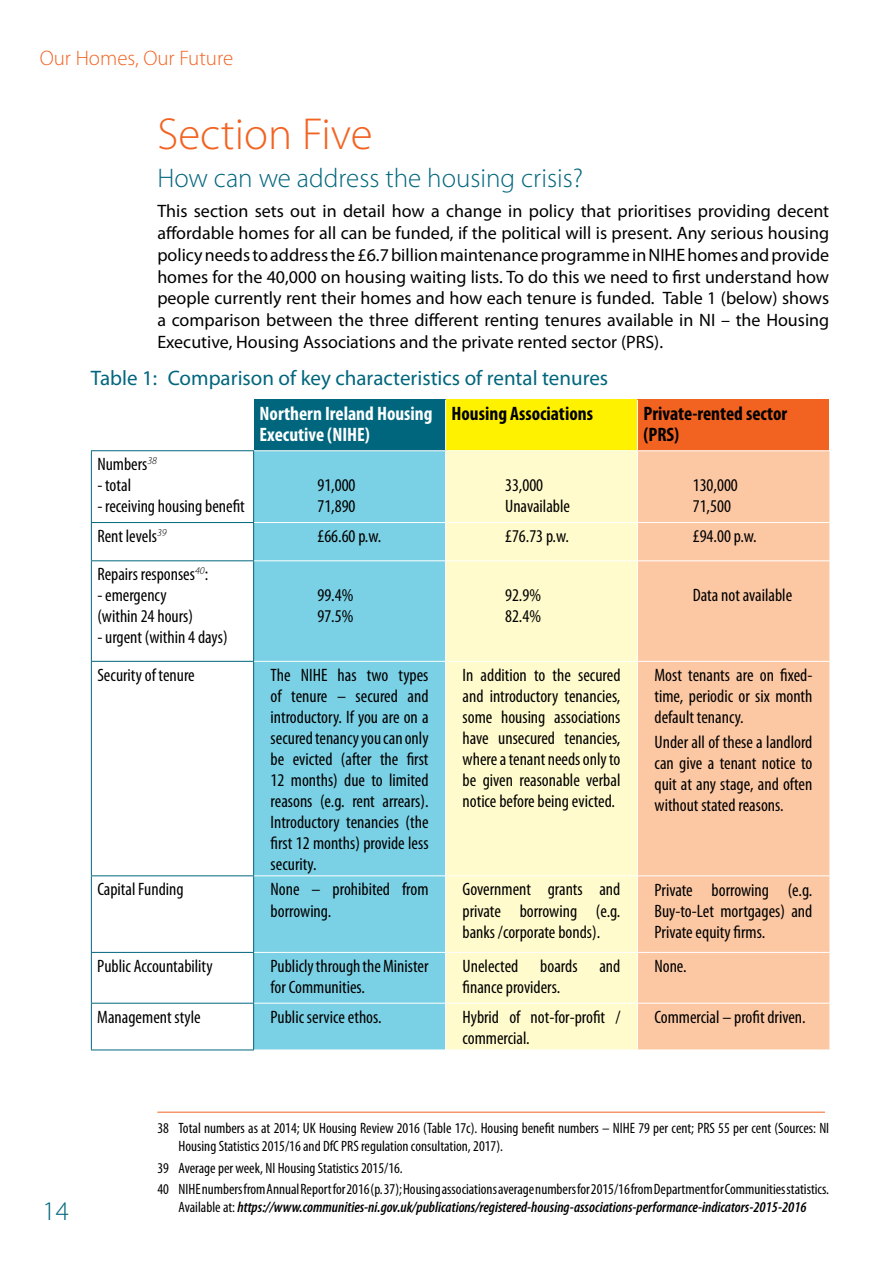
<style>
.page{position:relative;width:893px;height:1263px;background:#fff}
.page>*{position:absolute;margin:0;border:0;box-sizing:border-box;transform-origin:0 0}
.t1{font:300 45px "Myriad Pro";color:#f26322}
.t2{font:300 27px "Myriad Pro";color:#00667d}
.t3{font:21px "Myriad Pro";color:#00667d}
.t4{font:300 21px "Myriad Pro";color:#f26322}
.t5{font:700 condensed 19.5px/21px "Myriad Pro";color:#000}
.t6{font:700 condensed 19.5px/21px "Myriad Pro";color:#fff}
.t7{font:condensed 18px/21px "Myriad Pro";color:#000}
.t8{font:18px/21.8px "Myriad Pro";color:#000;text-align:justify}
.t9{font:condensed 15px/18px "Myriad Pro";color:#000}
.t10{font:italic 600 condensed 15px "Myriad Pro";color:#000}
.s1{color:#fff}
.s2{font-weight:400;font-style:normal}
</style>
<div class="page">
<hr style="left:157px;top:1112px;width:668px;height:1px;background:#f26322">
<div style="left:254px;top:400px;width:192px;height:51px;background:#00667d"></div>
<div style="left:446px;top:400px;width:191px;height:51px;background:#fff200"></div>
<div style="left:637px;top:400px;width:192px;height:51px;background:#f26322"></div>
<div style="left:254px;top:451px;width:191px;height:598px;background:#7ad0e4"></div>
<div style="left:446px;top:451px;width:191px;height:598px;background:#fffbcc"></div>
<div style="left:638px;top:451px;width:191px;height:598px;background:#fcc7a3"></div>
<hr style="left:254px;top:450px;width:192px;height:1px;background:#fff">
<hr style="left:446px;top:450px;width:191px;height:1px;background:#fff">
<hr style="left:637px;top:450px;width:192px;height:1px;background:#fff">
<hr style="left:254px;top:522px;width:192px;height:1px;background:#fff">
<hr style="left:446px;top:522px;width:191px;height:1px;background:#fff">
<hr style="left:637px;top:522px;width:192px;height:1px;background:#fff">
<hr style="left:254px;top:560px;width:192px;height:1px;background:#fff">
<hr style="left:446px;top:560px;width:191px;height:1px;background:#fff">
<hr style="left:637px;top:560px;width:192px;height:1px;background:#fff">
<hr style="left:254px;top:661px;width:192px;height:1px;background:#fff">
<hr style="left:446px;top:661px;width:191px;height:1px;background:#fff">
<hr style="left:637px;top:661px;width:192px;height:1px;background:#fff">
<hr style="left:254px;top:875px;width:192px;height:1px;background:#fff">
<hr style="left:446px;top:875px;width:191px;height:1px;background:#fff">
<hr style="left:637px;top:875px;width:192px;height:1px;background:#fff">
<hr style="left:254px;top:952px;width:192px;height:1px;background:#fff">
<hr style="left:446px;top:952px;width:191px;height:1px;background:#fff">
<hr style="left:637px;top:952px;width:192px;height:1px;background:#fff">
<hr style="left:254px;top:1003px;width:192px;height:1px;background:#fff">
<hr style="left:446px;top:1003px;width:191px;height:1px;background:#fff">
<hr style="left:637px;top:1003px;width:192px;height:1px;background:#fff">
<hr style="left:637px;top:400px;width:1px;height:50px;background:#fff">
<hr style="left:445px;top:400px;width:1px;height:50px;background:#fff">
<hr style="left:91px;top:450px;width:163px;height:1px;background:#00667d">
<hr style="left:91px;top:451px;width:1px;height:71px;background:#00667d">
<hr style="left:253px;top:451px;width:1px;height:71px;background:#00667d">
<hr style="left:91px;top:522px;width:163px;height:1px;background:#00667d">
<hr style="left:91px;top:523px;width:1px;height:37px;background:#00667d">
<hr style="left:253px;top:523px;width:1px;height:37px;background:#00667d">
<hr style="left:91px;top:560px;width:163px;height:1px;background:#00667d">
<hr style="left:91px;top:561px;width:1px;height:100px;background:#00667d">
<hr style="left:253px;top:561px;width:1px;height:100px;background:#00667d">
<hr style="left:91px;top:661px;width:163px;height:1px;background:#00667d">
<hr style="left:91px;top:662px;width:1px;height:213px;background:#00667d">
<hr style="left:253px;top:662px;width:1px;height:213px;background:#00667d">
<hr style="left:91px;top:875px;width:163px;height:1px;background:#00667d">
<hr style="left:91px;top:876px;width:1px;height:76px;background:#00667d">
<hr style="left:253px;top:876px;width:1px;height:76px;background:#00667d">
<hr style="left:91px;top:952px;width:163px;height:1px;background:#00667d">
<hr style="left:91px;top:953px;width:1px;height:50px;background:#00667d">
<hr style="left:253px;top:953px;width:1px;height:50px;background:#00667d">
<hr style="left:91px;top:1003px;width:163px;height:1px;background:#00667d">
<hr style="left:91px;top:1003px;width:1px;height:46px;background:#00667d">
<hr style="left:253px;top:1003px;width:1px;height:46px;background:#00667d">
<hr style="left:91px;top:1049px;width:163px;height:1px;background:#00667d">
<p class="t4" style="left:40px;top:45px;width:195px">Our Homes, Our Future</p>
<h1 class="t1" style="left:157px;top:106px;width:217px">Section Five</h1>
<h2 class="t2" style="left:157px;top:162px;width:427px">How can we address the housing crisis?</h2>
<p class="t8" style="left:157px;top:200px;width:673px">This section sets out in detail how a change in policy that prioritises providing decent affordable homes for all can be funded, if the political will is present. Any serious housing policy needs to address the £6.7 billion maintenance programme in NIHE homes and provide homes for the 40,000 on housing waiting lists. To do this we need to first understand how people currently rent their homes and how each tenure is funded. Table 1 (below) shows a comparison between the three different renting tenures available in NI – the Housing Executive, Housing Associations and the private rented sector (PRS). <span class="s1">38 39 40</span></p>
<p class="t3" style="left:91px;top:365px;width:519px">Table 1: Comparison of key characteristics of rental tenures</p>
<p class="t6" style="left:260px;top:403px;width:174px">Northern Ireland Housing<br>Executive (NIHE)</p>
<p class="t5" style="left:452px;top:403px;width:143px">Housing Associations</p>
<p class="t5" style="left:643px;top:403px;width:145px">Private-rented sector (PRS)</p>
<p class="t7" style="left:97px;top:454px;width:61px">Numbers<sup>38</sup></p>
<p class="t7" style="left:97px;top:475px;width:35px">- total</p>
<p class="t7" style="left:97px;top:496px;width:149px">- receiving housing benefit</p>
<p class="t7" style="left:317px;top:475px;width:40px">91,000<br>71,890</p>
<p class="t7" style="left:505px;top:475px;width:66px">33,000<br>Unavailable</p>
<p class="t7" style="left:693px;top:475px;width:47px">130,000<br>71,500</p>
<p class="t7" style="left:97px;top:525px;width:71px">Rent levels<sup>39</sup></p>
<p class="t7" style="left:317px;top:525px;width:65px">£66.60 p.w.</p>
<p class="t7" style="left:505px;top:525px;width:65px">£76.73 p.w.</p>
<p class="t7" style="left:693px;top:525px;width:65px">£94.00 p.w.</p>
<p class="t7" style="left:97px;top:564px;width:112px">Repairs responses<sup>40</sup>:</p>
<p class="t7" style="left:97px;top:585px;width:97px">- emergency (within 24 hours)</p>
<p class="t7" style="left:97px;top:627px;width:132px">- urgent (within 4 days)</p>
<p class="t7" style="left:317px;top:585px;width:37px">99.4%<br>97.5%</p>
<p class="t7" style="left:505px;top:585px;width:37px">92.9%<br>82.4%</p>
<p class="t7" style="left:693px;top:585px;width:101px">Data not available</p>
<p class="t7" style="left:97px;top:664px;width:99px">Security of tenure</p>
<p class="t7" style="left:271px;top:664px;width:159px;text-align:justify">The NIHE has two types of tenure – secured and introductory. If you are on a secured tenancy you can only be evicted (after the first 12 months) due to limited reasons (e.g. rent arrears).<br>Introductory tenancies (the first 12 months) provide less security.</p>
<p class="t7" style="left:463px;top:664px;width:159px;text-align:justify">In addition to the secured and introductory tenancies, some housing associations have unsecured tenancies, where a tenant needs only to be given reasonable verbal notice before being evicted.</p>
<p class="t7" style="left:654px;top:664px;width:159px;text-align:justify">Most tenants are on fixed&shy;time, periodic or six month default tenancy.</p>
<p class="t7" style="left:654px;top:731px;width:159px;text-align:justify">Under all of these a landlord can give a tenant notice to quit at any stage, and often without stated reasons.</p>
<p class="t7" style="left:97px;top:879px;width:88px">Capital Funding</p>
<p class="t7" style="left:271px;top:879px;width:159px">None – prohibited from borrowing.</p>
<p class="t7" style="left:463px;top:879px;width:159px;text-align:justify">Government grants and private borrowing (e.g. banks /corporate bonds).</p>
<p class="t7" style="left:654px;top:879px;width:159px;text-align:justify">Private borrowing (e.g.<br>Buy-to-Let mortgages) and Private equity firms.</p>
<p class="t7" style="left:97px;top:955px;width:117px">Public Accountability</p>
<p class="t7" style="left:271px;top:955px;width:159px">Publicly through the Minister for Communities.</p>
<p class="t7" style="left:462px;top:955px;width:159px">Unelected boards and finance providers.</p>
<p class="t7" style="left:654px;top:955px;width:34px">None.</p>
<p class="t7" style="left:97px;top:1006px;width:105px">Management style</p>
<p class="t7" style="left:271px;top:1006px;width:113px">Public service ethos.</p>
<p class="t7" style="left:462px;top:1006px;width:159px">Hybrid of not-for-profit / commercial.</p>
<p class="t7" style="left:654px;top:1006px;width:153px">Commercial – profit driven.</p>
<h2 class="t2" style="left:43px;top:1195px;width:28px">14</h2>
<p class="t9" style="left:179px;top:1119px;width:652px;text-indent:-21px">38 Total numbers as at 2014; UK Housing Review 2016 (Table 17c). Housing benefit numbers – NIHE 79 per cent; PRS 55 per cent (Sources: NI<br>Housing Statistics 2015/16 and DfC PRS regulation consultation, 2017).</p>
<p class="t9" style="left:157px;top:1157px;width:673px;line-height:21.3px">39 Average per week, NI Housing Statistics 2015/16.<br>40 NIHE numbers from Annual Report for 2016 (p. 37); Housing associations average numbers for 2015/16 from Department for Communities statistics.</p>
<p class="t10" style="left:179px;top:1198px;width:630px"><span class="s2">Available at:</span> https://www.communities-ni.gov.uk/publications/registered-housing-associations-performance-indicators-2015-2016</p>
</div>
